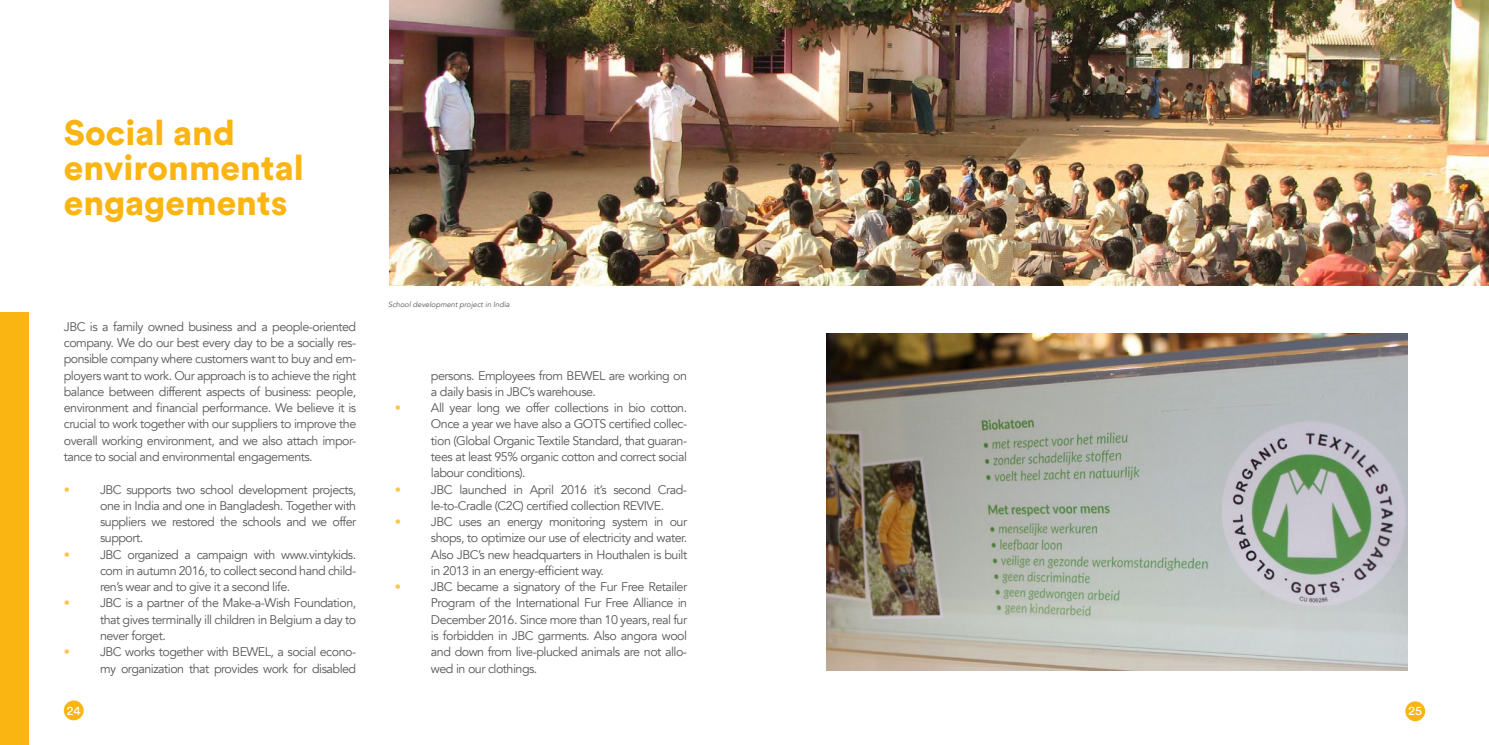
<style>
.page{position:relative;width:1489px;height:745px;background:#fff}
.page>*{position:absolute;margin:0;border:0;box-sizing:border-box;transform-origin:0 0}
.t1{font:900 35px/35px "Circular Std";color:#fab513}
.t2{font:12.5px/16.2px "Avenir";letter-spacing:-.04em;color:#575756;text-align:justify}
.t3{font:12.5px "Avenir";color:#fcc453}
.t4{font:12.5px "Circular Std";color:#fff}
.t5{font:italic 7.5px "Avenir";color:#575756}
</style>
<div class="page">
<div style="left:64px;top:700px;width:20px;height:19px;background:#fab513;border-radius:50%"></div>
<div style="left:1405px;top:701px;width:19px;height:19px;background:#fab513;border-radius:50%"></div>
<img style="left:390px;top:0;width:1098px;height:285px">
<div style="left:0;top:312px;width:28px;height:432px;background:#fab513"></div>
<img style="left:826px;top:333px;width:580px;height:337px">
<h1 class="t1" style="left:64px;top:114px;width:241px">Social and environmental engagements</h1>
<p class="t2" style="left:64px;top:318px;width:294px">JBC is a family owned business and a people-oriented company. We do our best every day to be a socially res&shy;ponsible company where customers want to buy and em&shy;ployers want to work. Our approach is to achieve the right balance between different aspects of business: people, environment and financial performance. We believe it is crucial to work together with our suppliers to improve the overall working environment, and we also attach impor&shy;tance to social and environmental engagements.</p>
<p class="t3" style="left:64px;top:481px;width:8px">•</p>
<p class="t2" style="left:100px;top:481px;width:258px">JBC supports two school development projects, one in India and one in Bangladesh. Together with suppliers we restored the schools and we offer support.</p>
<p class="t3" style="left:64px;top:546px;width:8px">•</p>
<p class="t2" style="left:100px;top:546px;width:258px">JBC organized a campaign with www.vintykids. com in autumn 2016, to collect second hand child&shy;ren’s wear and to give it a second life.</p>
<p class="t3" style="left:64px;top:595px;width:8px">•</p>
<p class="t2" style="left:100px;top:595px;width:258px">JBC is a partner of the Make-a-Wish Foundation, that gives terminally ill children in Belgium a day to never forget.</p>
<p class="t3" style="left:64px;top:644px;width:8px">•</p>
<p class="t2" style="left:100px;top:643px;width:258px">JBC works together with BEWEL, a social econo&shy;my organization that provides work for disabled</p>
<p class="t5" style="left:388px;top:299px;width:123px">School development project in India</p>
<p class="t2" style="left:431px;top:367px;width:258px">persons. Employees from BEWEL are working on a daily basis in JBC’s warehouse.</p>
<p class="t3" style="left:394px;top:400px;width:8px">•</p>
<p class="t2" style="left:431px;top:400px;width:258px">All year long we offer collections in bio cotton.<br>Once a year we have also a GOTS certified collec&shy;tion (Global Organic Textile Standard, that guaran&shy;tees at least 95% organic cotton and correct social labour conditions).</p>
<p class="t3" style="left:394px;top:481px;width:8px">•</p>
<p class="t2" style="left:431px;top:481px;width:258px">JBC launched in April 2016 it’s second Crad&shy;le-to-Cradle (C2C) certified collection REVIVE.</p>
<p class="t3" style="left:394px;top:514px;width:8px">•</p>
<p class="t2" style="left:431px;top:513px;width:258px">JBC uses an energy monitoring system in our shops, to optimize our use of electricity and water.<br>Also JBC’s new headquarters in Houthalen is built in 2013 in an energy-efficient way.</p>
<p class="t3" style="left:394px;top:579px;width:8px">•</p>
<p class="t2" style="left:431px;top:578px;width:258px">JBC became a signatory of the Fur Free Retailer Program of the International Fur Free Alliance in December 2016. Since more than 10 years, real fur is forbidden in JBC garments. Also angora wool and down from live-plucked animals are not allo&shy;wed in our clothings.</p>
<p class="t4" style="left:67px;top:702px;width:15px">24</p>
<p class="t4" style="left:1408px;top:702px;width:15px">25</p>
</div>
